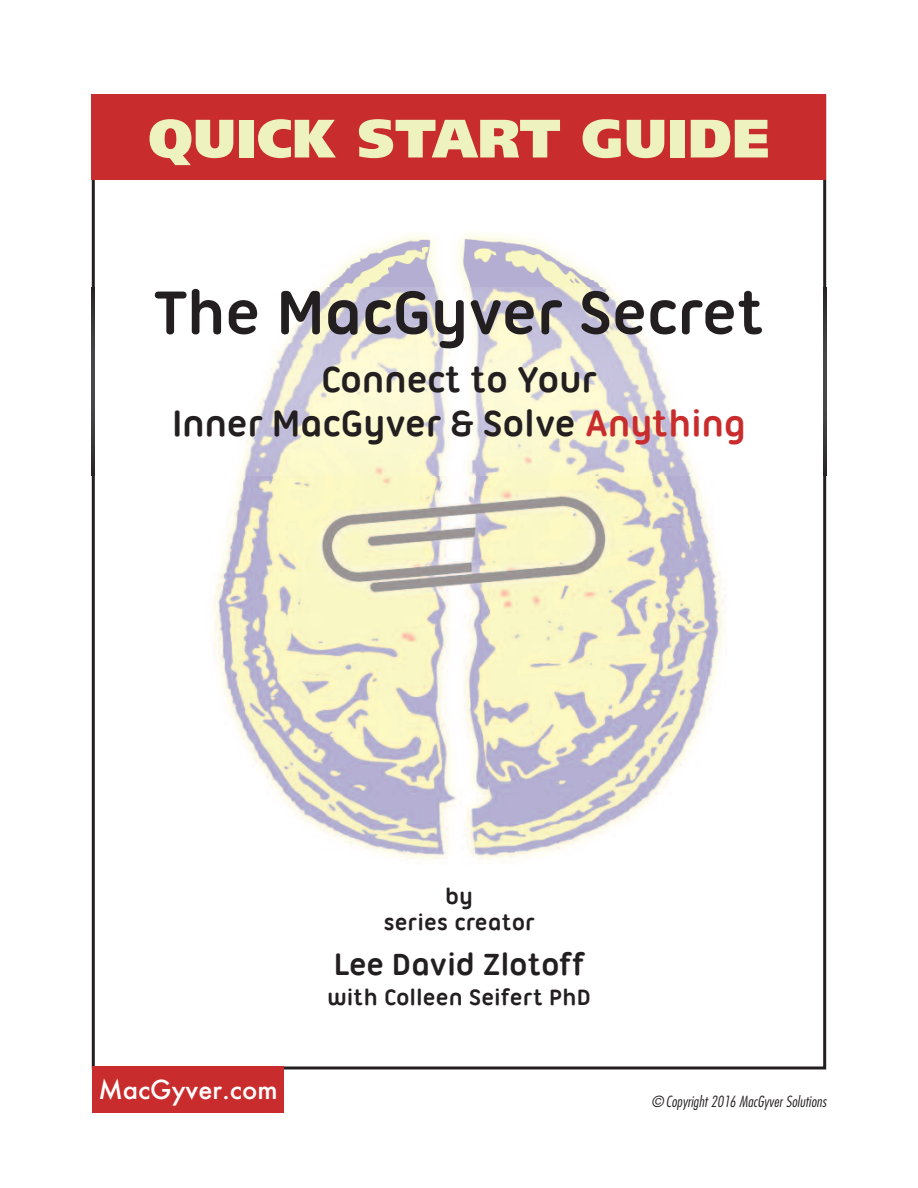
<style>
.page{position:relative;width:918px;height:1188px;background:#fff}
.page>*{position:absolute;margin:0;border:0;box-sizing:border-box;transform-origin:0 0}
.t1{font:700 66px "Ubuntu Titling";letter-spacing:-.01em;color:#231f20}
.t2{font:900 54px "Frutiger";letter-spacing:.01em;color:#eef2bf}
.t3{font:700 39px/43.5px "Ubuntu Titling";letter-spacing:-.01em;color:#231f20;text-align:center}
.t4{font:700 33px "Ubuntu Titling";letter-spacing:-.01em;color:#231f20}
.t5{font:500 25.5px "Futura";color:#fff}
.t6{font:700 24px/25.5px "Ubuntu Titling";color:#231f20;text-align:center}
.t7{font:italic 300 condensed 15px "Futura";letter-spacing:.01em;color:#231f20}
.s1{color:#c92c2d}
.s2{font-weight:400}
</style>
<div class="page">
<img style="left:213px;top:476px;width:513px;height:385px">
<img style="left:322px;top:234px;width:286px;height:53px">
<img style="left:91px;top:287px;width:736px;height:189px">
<div style="left:92px;top:94px;width:734px;height:86px;background:#c92c2d"></div>
<div style="left:92px;top:1066px;width:191px;height:47px;background:#c92c2d"></div>
<h2 class="t2" style="left:148px;top:117px;width:623px">QUICK START GUIDE</h2>
<h1 class="t1" style="left:153px;top:284px;width:613px">The MacGyver Secret</h1>
<p class="t3" style="left:172px;top:361px;width:576px">Connect to Your<br>Inner MacGyver &amp; Solve <span class="s1">Anything</span></p>
<p class="t5" style="left:98px;top:1072px;width:181px">MacGyver.com</p>
<p class="t6" style="left:383px;top:885px;width:153px">by<br>series creator</p>
<p class="t4" style="left:334px;top:950px;width:252px">Lee David Zlotoff</p>
<p class="t6" style="left:327px;top:986px;width:265px">with Colleen Seifert PhD</p>
<p class="t7" style="left:651px;top:1095px;width:176px"><span class="s2">©</span> Copyright 2016 MacGyver Solutions</p>
</div>
